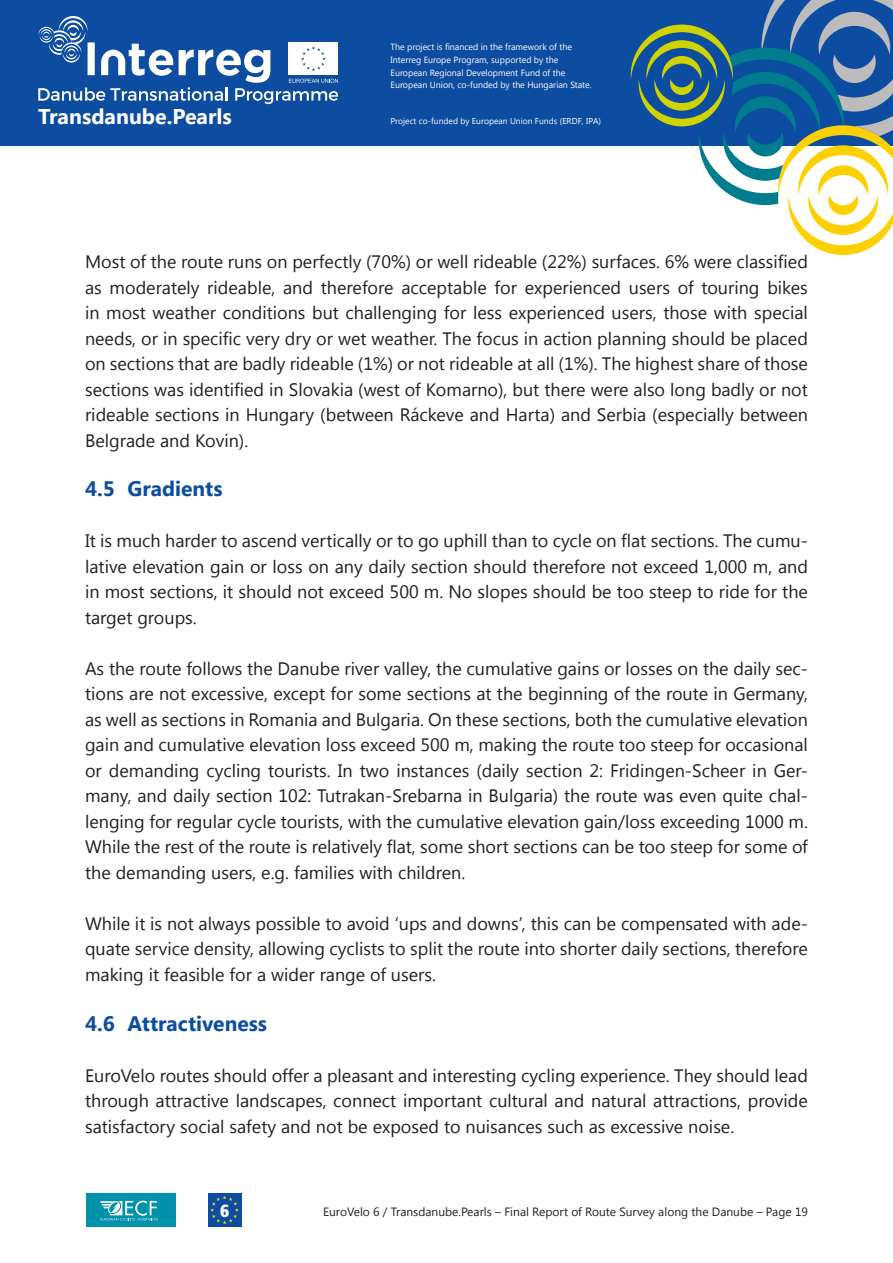
<style>
.page{position:relative;width:893px;height:1263px;background:#fff}
.page>*{position:absolute;margin:0;border:0;box-sizing:border-box;transform-origin:0 0}
.t1{font:700 21.3px "Segoe UI";color:#fff}
.Heading_2{font:700 21px "Segoe UI";color:#0d4da1}
.t2{font:18px/25.5px "Segoe UI";color:#231f20;text-align:justify}
.t3{font:900 condensed 17.7px "Frutiger LT Std";color:#fff}
.t4{font:12px "Segoe UI";color:#231f20}
.t5{font:9px/12.8px "Segoe UI";color:#fff}
.t6{font:8.55px "Segoe UI";color:#fff}
</style>
<div class="page">
<div style="left:0;top:0;width:893px;height:146px;background:#0d4da1"></div>
<svg style="left:631px;top:0;width:262px;height:255px"></svg>
<svg style="left:38px;top:16px;width:300px;height:88px"></svg>
<div style="left:86px;top:1193px;width:90px;height:34px;background:#0092ab"></div>
<svg style="left:100px;top:1200px;width:58px;height:21px"></svg>
<div style="left:208px;top:1193px;width:34px;height:34px;background:#0d4da1"></div>
<svg style="left:210px;top:1196px;width:29px;height:28px"></svg>
<p class="t5" style="left:391px;top:40px;width:203px">The project is financed in the framework of the Interreg Europe Program, supported by the European Regional Development Fund of the European Union, co-funded by the Hungarian State.</p>
<p class="t1" style="left:38px;top:101px;width:195px">Transdanube.Pearls</p>
<p class="t6" style="left:390px;top:115px;width:212px">Project co-funded by European Union Funds (ERDF, IPA)</p>
<p class="t2" style="left:85px;top:248px;width:724px">Most of the route runs on perfectly (70%) or well rideable (22%) surfaces. 6% were classified as moderately rideable, and therefore acceptable for experienced users of touring bikes in most weather conditions but challenging for less experienced users, those with special needs, or in specific very dry or wet weather. The focus in action planning should be placed on sections that are badly rideable (1%) or not rideable at all (1%). The highest share of those sections was identified in Slovakia (west of Komarno), but there were also long badly or not rideable sections in Hungary (between Ráckeve and Harta) and Serbia (especially between Belgrade and Kovin).</p>
<p class="Heading_2" style="left:85px;top:474px;width:139px">4.5 Gradients</p>
<p class="t2" style="left:85px;top:527px;width:724px">It is much harder to ascend vertically or to go uphill than to cycle on flat sections. The cumu&shy;lative elevation gain or loss on any daily section should therefore not exceed 1,000 m, and in most sections, it should not exceed 500 m. No slopes should be too steep to ride for the target groups.</p>
<p class="t2" style="left:85px;top:655px;width:724px">As the route follows the Danube river valley, the cumulative gains or losses on the daily sec&shy;tions are not excessive, except for some sections at the beginning of the route in Germany, as well as sections in Romania and Bulgaria. On these sections, both the cumulative elevation gain and cumulative elevation loss exceed 500 m, making the route too steep for occasional or demanding cycling tourists. In two instances (daily section 2: Fridingen-Scheer in Ger&shy;many, and daily section 102: Tutrakan-Srebarna in Bulgaria) the route was even quite chal&shy;lenging for regular cycle tourists, with the cumulative elevation gain/loss exceeding 1000 m.<br>While the rest of the route is relatively flat, some short sections can be too steep for some of the demanding users, e.g. families with children.</p>
<p class="t2" style="left:85px;top:910px;width:724px">While it is not always possible to avoid ‘ups and downs’, this can be compensated with ade&shy;quate service density, allowing cyclists to split the route into shorter daily sections, therefore making it feasible for a wider range of users.</p>
<p class="Heading_2" style="left:85px;top:1008px;width:184px">4.6 Attractiveness</p>
<p class="t2" style="left:85px;top:1062px;width:724px">EuroVelo routes should offer a pleasant and interesting cycling experience. They should lead through attractive landscapes, connect important cultural and natural attractions, provide satisfactory social safety and not be exposed to nuisances such as excessive noise.</p>
<p class="t3" style="left:220px;top:1200px;width:11px">6</p>
<p class="t4" style="left:323px;top:1203px;width:486px">EuroVelo 6 / Transdanube.Pearls – Final Report of Route Survey along the Danube – Page 19</p>
</div>
